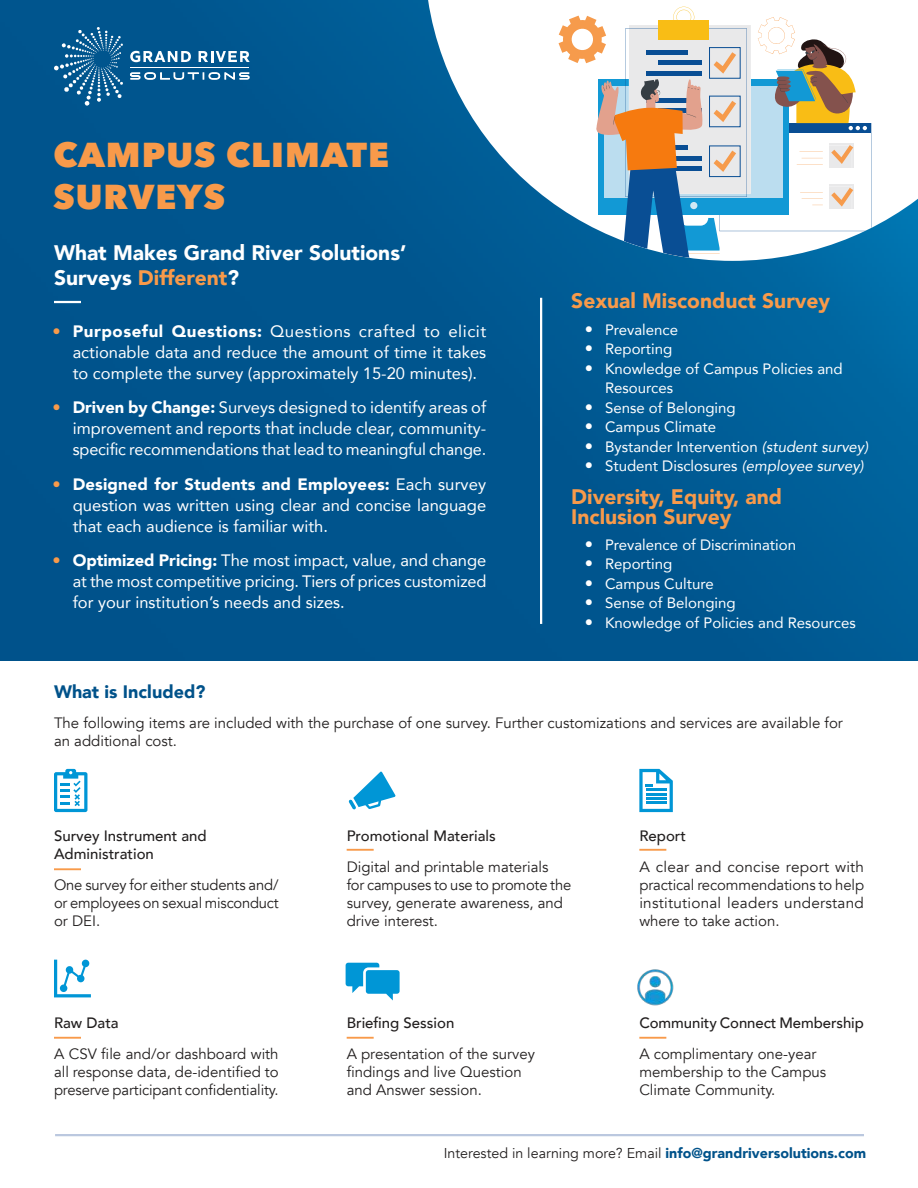
<style>
.page{position:relative;width:918px;height:1188px;background:#fff}
.page>*{position:absolute;margin:0;border:0;box-sizing:border-box;transform-origin:0 0}
.t1{font:800 34.5px/42px "Avenir Next";letter-spacing:.03em;color:#f89a4a}
.t2{font:900 21px/19.5px "Avenir";color:#f89a4a}
.t3{font:900 21px/25.2px "Avenir";color:#fff}
.t4{font:900 18px "Avenir";color:#00528a}
.t5{font:16.5px/21px "Avenir";color:#fff;text-align:justify}
.t6{font:15px/18px "Avenir";color:#221f1f}
.t7{font:15px/19.5px "Avenir";color:#fff}
.t8{font:500 15px/18px "Avenir";color:#221f1f}
.t9{font:14.25px "Avenir";color:#221f1f}
.s1{color:#f89a4a}
.s2{font-weight:900}
.s3{font-size:16.5px}
.s4{font-style:italic}
.s5{font-weight:900;color:#00528a}
</style>
<div class="page">
<img style="left:0;top:0;width:918px;height:661px">
<hr style="left:55px;top:1134px;width:809px;height:2px;background:#bbc8df">
<hr style="left:540px;top:298px;width:2px;height:326px;background:#fff">
<svg style="left:424px;top:0;width:494px;height:261px"></svg>
<svg style="left:559px;top:7px;width:312px;height:254px"></svg>
<svg style="left:54px;top:769px;width:33px;height:43px"></svg>
<svg style="left:54px;top:960px;width:37px;height:37px"></svg>
<svg style="left:349px;top:771px;width:47px;height:39px"></svg>
<svg style="left:639px;top:769px;width:34px;height:43px"></svg>
<hr style="left:646px;top:793px;width:20px;height:2px;background:#0096d6">
<hr style="left:646px;top:798px;width:20px;height:2px;background:#0096d6">
<hr style="left:646px;top:802px;width:20px;height:2px;background:#0096d6">
<svg style="left:346px;top:963px;width:54px;height:37px"></svg>
<img style="left:637px;top:969px;width:37px;height:37px">
<hr style="left:639px;top:849px;width:27px;height:2px;background:#f89a4a">
<hr style="left:347px;top:849px;width:27px;height:2px;background:#f89a4a">
<hr style="left:54px;top:868px;width:27px;height:2px;background:#f89a4a">
<hr style="left:54px;top:301px;width:27px;height:2px;background:#fff">
<hr style="left:54px;top:1037px;width:27px;height:2px;background:#f89a4a">
<hr style="left:347px;top:1037px;width:27px;height:2px;background:#f89a4a">
<hr style="left:639px;top:1037px;width:27px;height:2px;background:#f89a4a">
<svg style="left:54px;top:27px;width:69px;height:79px;background:#236c9d"></svg>
<hr style="left:131px;top:67px;width:118px;height:1px;background:#fff">
<svg style="left:130px;top:51px;width:61px;height:11px"></svg>
<svg style="left:199px;top:51px;width:51px;height:11px"></svg>
<svg style="left:130px;top:72px;width:120px;height:8px"></svg>
<h1 class="t1" style="left:54px;top:134px;width:337px">CAMPUS CLIMATE<br>SURVEYS</h1>
<h2 class="t3" style="left:54px;top:241px;width:354px">What Makes Grand River Solutions’<br>Surveys <span class="s1">Different</span>?</h2>
<p class="t5" style="left:73px;top:322px;width:415px;text-indent:-20px"><span class="s1">•</span> <span class="s2">Purposeful Questions:</span> Questions crafted to elicit actionable data and reduce the amount of time it takes to complete the survey (approximately 15-20 minutes).</p>
<p class="t5" style="left:73px;top:399px;width:415px;text-indent:-20px"><span class="s1">•</span> <span class="s2">Driven by Change:</span> Surveys designed to identify areas of improvement and reports that include clear, community&shy;specific recommendations that lead to meaningful change.</p>
<p class="t5" style="left:73px;top:475px;width:415px;text-indent:-20px"><span class="s1">•</span> <span class="s2">Designed for Students and Employees:</span> Each survey question was written using clear and concise language that each audience is familiar with.</p>
<p class="t5" style="left:73px;top:552px;width:415px;text-indent:-20px"><span class="s1">•</span> <span class="s2">Optimized Pricing:</span> The most impact, value, and change at the most competitive pricing. Tiers of prices customized for your institution’s needs and sizes.</p>
<p class="t4" style="left:54px;top:684px;width:153px">What is Included?</p>
<h2 class="t2" style="left:571px;top:293px;width:261px">Sexual Misconduct Survey</h2>
<p class="t7" style="left:585px;top:321px;width:95px"><span class="s3">•</span> Prevalence</p>
<p class="t7" style="left:585px;top:341px;width:89px"><span class="s3">•</span> Reporting</p>
<p class="t7" style="left:605px;top:360px;width:239px;text-indent:-20px"><span class="s3">•</span> Knowledge of Campus Policies and<br>Resources</p>
<p class="t7" style="left:585px;top:399px;width:152px"><span class="s3">•</span> Sense of Belonging</p>
<p class="t7" style="left:585px;top:419px;width:133px"><span class="s3">•</span> Campus Climate</p>
<p class="t7" style="left:585px;top:438px;width:285px"><span class="s3">•</span> Bystander Intervention <span class="s4">(student survey)</span></p>
<p class="t7" style="left:585px;top:458px;width:281px"><span class="s3">•</span> Student Disclosures <span class="s4">(employee survey)</span></p>
<h2 class="t2" style="left:571px;top:489px;width:212px">Diversity, Equity, and<br>Inclusion Survey</h2>
<p class="t7" style="left:585px;top:536px;width:213px"><span class="s3">•</span> Prevalence of Discrimination</p>
<p class="t7" style="left:585px;top:556px;width:89px"><span class="s3">•</span> Reporting</p>
<p class="t7" style="left:585px;top:575px;width:130px"><span class="s3">•</span> Campus Culture</p>
<p class="t7" style="left:585px;top:595px;width:152px"><span class="s3">•</span> Sense of Belonging</p>
<p class="t7" style="left:585px;top:614px;width:272px"><span class="s3">•</span> Knowledge of Policies and Resources</p>
<p class="t6" style="left:54px;top:715px;width:790px">The following items are included with the purchase of one survey. Further customizations and services are available for an additional cost.</p>
<p class="t8" style="left:54px;top:828px;width:154px">Survey Instrument and<br>Administration</p>
<p class="t6" style="left:54px;top:877px;width:226px;text-align:justify">One survey for either students and/ or employees on sexual misconduct or DEI.</p>
<p class="t8" style="left:54px;top:1015px;width:66px">Raw Data</p>
<p class="t6" style="left:54px;top:1045px;width:226px;text-align:justify">A CSV file and/or dashboard with all response data, de-identified to preserve participant confidentiality.</p>
<p class="t8" style="left:347px;top:828px;width:151px">Promotional Materials</p>
<p class="t6" style="left:347px;top:859px;width:226px">Digital and printable materials<br>for campuses to use to promote the survey, generate awareness, and drive interest.</p>
<p class="t8" style="left:347px;top:1013px;width:109px">Briefing Session</p>
<p class="t6" style="left:347px;top:1047px;width:190px">A presentation of the survey findings and live Question and Answer session.</p>
<p class="t8" style="left:639px;top:828px;width:48px">Report</p>
<p class="t6" style="left:639px;top:859px;width:226px;text-align:justify">A clear and concise report with practical recommendations to help institutional leaders understand where to take action.</p>
<p class="t8" style="left:639px;top:1015px;width:226px">Community Connect Membership</p>
<p class="t6" style="left:639px;top:1047px;width:188px">A complimentary one-year membership to the Campus<br>Climate Community.</p>
<p class="t9" style="left:444px;top:1147px;width:424px">Interested in learning more? Email <span class="s5">info@grandriversolutions.com</span></p>
</div>
